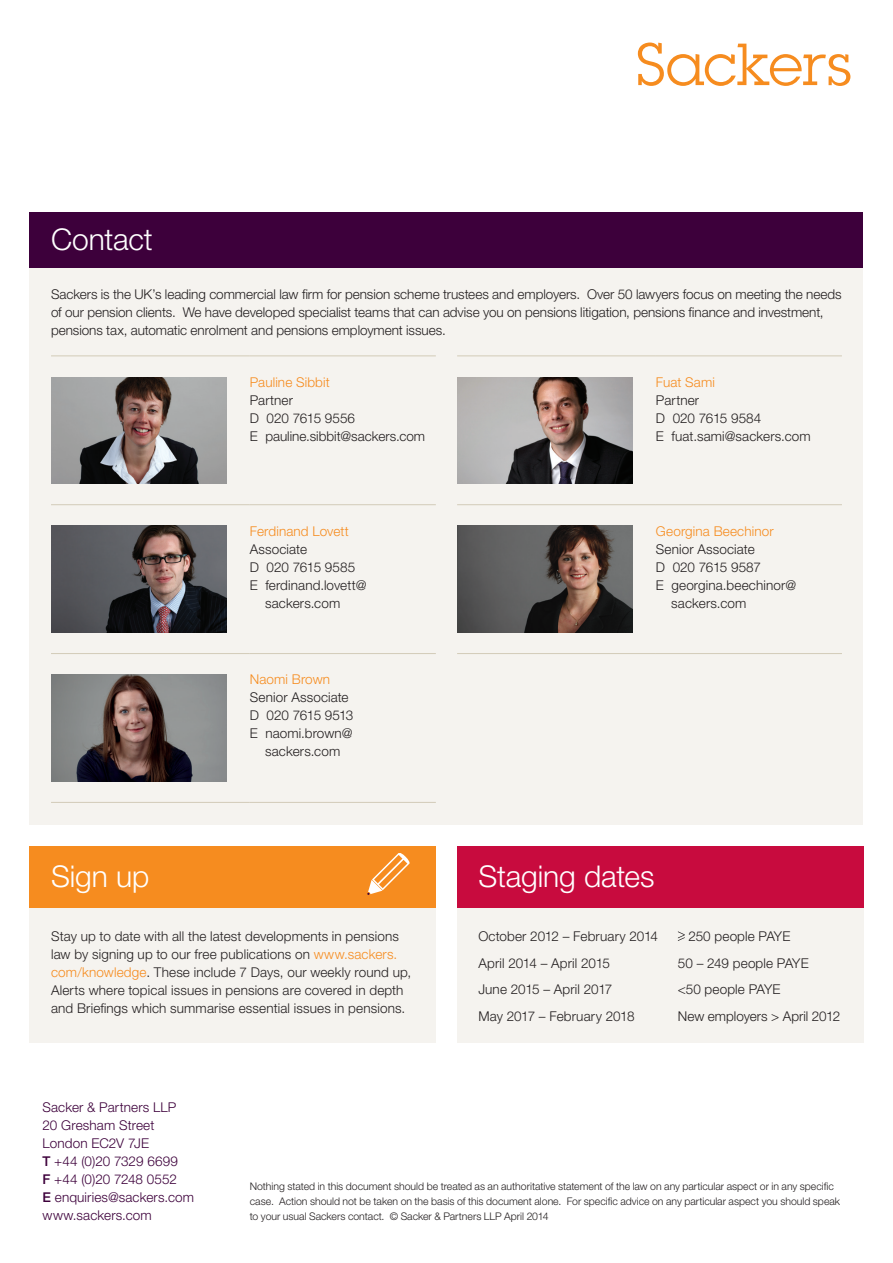
<style>
.page{position:relative;width:893px;height:1263px;background:#fff}
.page>*{position:absolute;margin:0;border:0;box-sizing:border-box;transform-origin:0 0}
.t1{font:300 30px "Helvetica Neue LT Std";letter-spacing:-.005em;color:#fff}
.t2{font:300 13.5px/18px "Helvetica Neue LT Std";color:#231f20}
.t3{font:300 13.5px/18px "Helvetica Neue LT Std";letter-spacing:.01em;color:#3d003b}
.t4{font:300 13.5px "Helvetica Neue LT Std";letter-spacing:.01em;color:#f68c1f}
.t5{font:300 10.5px/15px "Helvetica Neue LT Std";color:#231f20}
.s1{color:#f68c1f}
.s2{font-weight:500}
</style>
<div class="page">
<svg style="left:638px;top:43px;width:212px;height:43px"></svg>
<div style="left:30px;top:213px;width:833px;height:612px;background:#f5f3ef"></div>
<div style="left:30px;top:213px;width:833px;height:55px;background:#3d003b"></div>
<hr style="left:51px;top:355px;width:199px;height:1px;background:#d2cbb8">
<hr style="left:250px;top:355px;width:186px;height:1px;background:#d2cbb8">
<hr style="left:51px;top:504px;width:199px;height:1px;background:#d2cbb8">
<hr style="left:250px;top:504px;width:186px;height:1px;background:#d2cbb8">
<hr style="left:51px;top:653px;width:199px;height:1px;background:#d2cbb8">
<hr style="left:250px;top:653px;width:186px;height:1px;background:#d2cbb8">
<hr style="left:51px;top:802px;width:199px;height:1px;background:#d2cbb8">
<hr style="left:250px;top:802px;width:186px;height:1px;background:#d2cbb8">
<img style="left:51px;top:377px;width:175px;height:106px">
<img style="left:51px;top:526px;width:175px;height:106px">
<img style="left:51px;top:675px;width:175px;height:106px">
<hr style="left:457px;top:504px;width:199px;height:1px;background:#d2cbb8">
<hr style="left:656px;top:504px;width:186px;height:1px;background:#d2cbb8">
<hr style="left:457px;top:355px;width:199px;height:1px;background:#d2cbb8">
<hr style="left:656px;top:355px;width:186px;height:1px;background:#d2cbb8">
<hr style="left:457px;top:653px;width:199px;height:1px;background:#d2cbb8">
<hr style="left:656px;top:653px;width:186px;height:1px;background:#d2cbb8">
<img style="left:457px;top:377px;width:175px;height:106px">
<img style="left:457px;top:526px;width:175px;height:106px">
<div style="left:30px;top:846px;width:406px;height:196px;background:#f5f3ef"></div>
<div style="left:457px;top:846px;width:406px;height:196px;background:#f5f3ef"></div>
<div style="left:30px;top:846px;width:406px;height:62px;background:#f68c1f"></div>
<div style="left:457px;top:846px;width:406px;height:62px;background:#c80b3e"></div>
<svg style="left:678px;top:931px;width:7px;height:10px"></svg>
<svg style="left:367px;top:853px;width:43px;height:42px"></svg>
<h1 class="t1" style="left:51px;top:221px;width:103px">Contact</h1>
<p class="t2" style="left:51px;top:285px;width:792px">Sackers is the UK’s leading commercial law firm for pension scheme trustees and employers. Over 50 lawyers focus on meeting the needs of our pension clients. We have developed specialist teams that can advise you on pensions litigation, pensions finance and investment, pensions tax, automatic enrolment and pensions employment issues.</p>
<p class="t4" style="left:250px;top:374px;width:81px">Pauline Sibbit</p>
<p class="t2" style="left:250px;top:391px;width:177px">Partner<br>D 020 7615 9556<br>E pauline.sibbit@sackers.com</p>
<p class="t4" style="left:656px;top:374px;width:61px">Fuat Sami</p>
<p class="t2" style="left:656px;top:391px;width:156px">Partner<br>D 020 7615 9584<br>E fuat.sami@sackers.com</p>
<p class="t4" style="left:250px;top:523px;width:100px">Ferdinand Lovett</p>
<p class="t2" style="left:250px;top:539px;width:59px">Associate</p>
<p class="t2" style="left:250px;top:557px;width:107px">D 020 7615 9585</p>
<p class="t2" style="left:250px;top:575px;width:118px">E ferdinand.lovett@</p>
<p class="t2" style="left:265px;top:593px;width:77px">sackers.com</p>
<p class="t4" style="left:250px;top:671px;width:82px">Naomi Brown</p>
<p class="t2" style="left:250px;top:688px;width:105px;text-align:center">Senior Associate<br>D 020 7615 9513<br>E naomi.brown@ sackers.com</p>
<p class="t4" style="left:656px;top:523px;width:119px">Georgina Beechinor</p>
<p class="t2" style="left:656px;top:539px;width:100px">Senior Associate</p>
<p class="t2" style="left:656px;top:557px;width:107px">D 020 7615 9587</p>
<p class="t2" style="left:656px;top:575px;width:142px">E georgina.beechinor@</p>
<p class="t2" style="left:671px;top:593px;width:77px">sackers.com</p>
<h1 class="t1" style="left:51px;top:857px;width:100px">Sign up</h1>
<h1 class="t1" style="left:478px;top:857px;width:178px">Staging dates</h1>
<p class="t2" style="left:51px;top:927px;width:362px">Stay up to date with all the latest developments in pensions law by signing up to our free publications on <span class="s1">www.sackers. com/knowledge</span>. These include 7 Days, our weekly round up, Alerts where topical issues in pensions are covered in depth and Briefings which summarise essential issues in pensions.</p>
<p class="t2" style="left:478px;top:927px;width:181px">October 2012 – February 2014</p>
<p class="t2" style="left:688px;top:927px;width:103px">250 people PAYE</p>
<p class="t2" style="left:478px;top:953px;width:133px">April 2014 – April 2015</p>
<p class="t2" style="left:678px;top:953px;width:132px">50 – 249 people PAYE</p>
<p class="t2" style="left:478px;top:980px;width:135px">June 2015 – April 2017</p>
<p class="t2" style="left:678px;top:980px;width:104px">&lt;50 people PAYE</p>
<p class="t2" style="left:478px;top:1006px;width:158px">May 2017 – February 2018</p>
<p class="t2" style="left:678px;top:1006px;width:164px">New employers &gt; April 2012</p>
<p class="t3" style="left:43px;top:1098px;width:153px">Sacker &amp; Partners LLP<br>20 Gresham Street<br>London EC2V 7JE<br><span class="s2">T</span> +44 (0)20 7329 6699<br><span class="s2">F</span> +44 (0)20 7248 0552<br><span class="s2">E</span> enquiries@sackers.com www.sackers.com</p>
<p class="t5" style="left:250px;top:1179px;width:592px">Nothing stated in this document should be treated as an authoritative statement of the law on any particular aspect or in any specific case. Action should not be taken on the basis of this document alone. For specific advice on any particular aspect you should speak to your usual Sackers contact. © Sacker &amp; Partners LLP April 2014</p>
</div>
